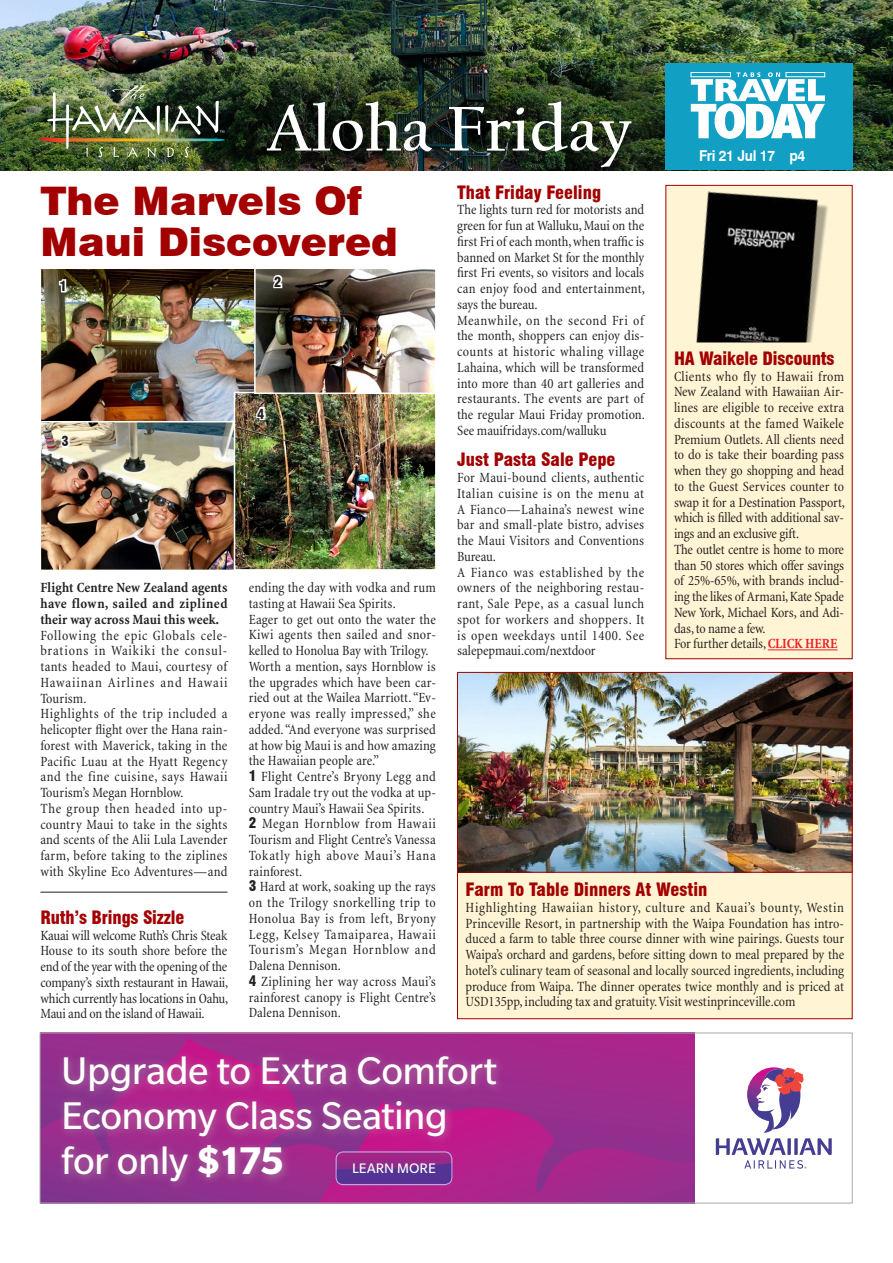
<style>
.page{position:relative;width:893px;height:1263px;background:#fff}
.page>*{position:absolute;margin:0;border:0;box-sizing:border-box;transform-origin:0 0}
.t1{font:700 65.7px "Californian FB";color:#fff}
.t2{font:42px/45px "Slate Pro";letter-spacing:-.01em;color:#fff}
.t3{font:900 39.45px/41.1px "Swiss 721 BT";color:#a30001}
.t4{font:900 condensed 18px "Swiss 721 BT";color:#a30001}
.t5{font:700 15px "Swiss 721 BT";letter-spacing:-.02em;color:#fff;scale:.92 1}
.t6{font:15px "Slate Pro";letter-spacing:.005em;color:#fff}
.t7{font:condensed 14.25px/15.8px "Minion";letter-spacing:.01em;color:#231f20}
.t8{font:condensed 14.25px/15.8px "Minion";letter-spacing:-.01em;color:#231f20}
.t9{font:700 condensed 14.25px/15.8px "Minion";letter-spacing:.015em;color:#231f20;text-align:justify}
.t10{font:900 condensed 13.5px "Swiss 721 BT";color:#231f20}
.t11{font:700 7.95px "Gill Sans";letter-spacing:.1em;color:#fff}
.s1{font-family:"Swiss 721 BT";font-weight:900}
.s2{font-weight:700;color:#ed1c24}
.s3{font-weight:700}
</style>
<div class="page">
<div style="left:665px;top:185px;width:188px;height:474px;background:#fff5d4"></div>
<div style="left:457px;top:833px;width:396px;height:186px;background:#fff5d4;border:1px solid #a30001"></div>
<img style="left:0;top:0;width:611px;height:170px">
<img style="left:611px;top:0;width:282px;height:170px">
<img style="left:40px;top:86px;width:185px;height:71px">
<div style="left:665px;top:64px;width:188px;height:106px;background:#119fc3"></div>
<svg style="left:691px;top:72px;width:134px;height:67px"></svg>
<div style="left:691px;top:72px;width:40px;height:5px;border:1px solid #fff"></div>
<div style="left:786px;top:72px;width:39px;height:5px;border:1px solid #fff"></div>
<svg style="left:42px;top:1034px;width:653px;height:65px;background:#a3288c"></svg>
<svg style="left:42px;top:1038px;width:354px;height:163px;background:#932e8d"></svg>
<svg style="left:716px;top:1067px;width:116px;height:102px"></svg>
<div style="left:55px;top:1049px;width:452px;height:142px;background:#b999a6;opacity:.66"></div>
<svg style="left:320px;top:1099px;width:375px;height:102px;background:#a12a8d"></svg>
<div style="left:40px;top:1032px;width:813px;height:171px;border:1px solid #a8a9ad"></div>
<img style="left:43px;top:270px;width:211px;height:151px">
<div style="left:40px;top:267px;width:219px;height:165px;border:2px solid #fff"></div>
<img style="left:43px;top:424px;width:191px;height:144px">
<div style="left:40px;top:421px;width:199px;height:150px;border:2px solid #fff"></div>
<img style="left:237px;top:395px;width:197px;height:173px">
<div style="left:234px;top:392px;width:203px;height:179px;border:2px solid #fff"></div>
<img style="left:257px;top:270px;width:177px;height:121px">
<div style="left:254px;top:267px;width:183px;height:127px;border:2px solid #fff"></div>
<hr style="left:768px;top:649px;width:69px;height:1px;background:#ed1c24">
<img style="left:674px;top:184px;width:164px;height:158px">
<hr style="left:40px;top:892px;width:187px;height:1px;background:#231f20">
<svg style="left:57px;top:278px;width:11px;height:16px"></svg>
<svg style="left:271px;top:272px;width:14px;height:18px"></svg>
<svg style="left:58px;top:432px;width:14px;height:18px"></svg>
<svg style="left:255px;top:397px;width:12px;height:24px"></svg>
<img style="left:459px;top:674px;width:392px;height:197px">
<div style="left:457px;top:672px;width:396px;height:201px;border:1px solid #a30001"></div>
<h1 class="t1" style="left:266px;top:92px;width:367px">Aloha Friday</h1>
<p class="t11" style="left:692px;top:146px;width:134px">Incorporating Tabs On Travel</p>
<p class="t5" style="left:699px;top:146px;width:117px">Fri 21 Jul 17 p4</p>
<h3 class="t3" style="left:40px;top:180px;width:359px">The Marvels Of<br>Maui Discovered</h3>
<p class="t10" style="left:60px;top:278px;width:9px">1</p>
<p class="t10" style="left:274px;top:274px;width:9px">2</p>
<p class="t10" style="left:62px;top:433px;width:9px">3</p>
<p class="t10" style="left:257px;top:405px;width:9px">4</p>
<p class="t9" style="left:40px;top:580px;width:189px">Flight Centre New Zealand agents have flown, sailed and ziplined their way across Maui this week.</p>
<p class="t7" style="left:40px;top:627px;width:189px">Following the epic Globals cele&shy;brations in Waikiki the consul&shy;tants headed to Maui, courtesy of<br>Hawaiinan Airlines and Hawaii<br>Tourism.<br>Highlights of the trip included a helicopter flight over the Hana rain&shy;forest with Maverick, taking in the<br>Pacific Luau at the Hyatt Regency and the fine cuisine, says Hawaii<br>Tourism’s Megan Hornblow.<br>The group then headed into up&shy;country Maui to take in the sights and scents of the Alii Lula Lavender farm, before taking to the ziplines with Skyline Eco Adventures—and</p>
<p class="t4" style="left:40px;top:906px;width:145px">Ruth’s Brings Sizzle</p>
<p class="t7" style="left:40px;top:927px;width:189px;text-align:justify">Kauai will welcome Ruth’s Chris Steak House to its south shore before the end of the year with the opening of the company’s sixth restaurant in Hawaii, which currently has locations in Oahu, Maui and on the island of Hawaii.</p>
<p class="t7" style="left:249px;top:580px;width:189px">ending the day with vodka and rum tasting at Hawaii Sea Spirits.<br>Eager to get out onto the water the<br>Kiwi agents then sailed and snor&shy;kelled to Honolua Bay with Trilogy.<br>Worth a mention, says Hornblow is the upgrades which have been car&shy;ried out at the Wailea Marriott. “Ev&shy;eryone was really impressed,” she added. “And everyone was surprised at how big Maui is and how amazing the Hawaiian people are.”<br><span class="s1">1</span> Flight Centre’s Bryony Legg and<br>Sam Iradale try out the vodka at up&shy;country Maui’s Hawaii Sea Spirits.<br><span class="s1">2</span> Megan Hornblow from Hawaii<br>Tourism and Flight Centre’s Vanessa<br>Tokatly high above Maui’s Hana rainforest.<br><span class="s1">3</span> Hard at work, soaking up the rays on the Trilogy snorkelling trip to<br>Honolua Bay is from left, Bryony<br>Legg, Kelsey Tamaiparea, Hawaii<br>Tourism’s Megan Hornblow and<br>Dalena Dennison.<br><span class="s1">4</span> Ziplining her way across Maui’s rainforest canopy is Flight Centre’s<br>Dalena Dennison.</p>
<p class="t4" style="left:457px;top:181px;width:146px">That Friday Feeling</p>
<p class="t7" style="left:457px;top:202px;width:189px">The lights turn red for motorists and green for fun at Walluku, Maui on the first Fri of each month, when traffic is banned on Market St for the monthly first Fri events, so visitors and locals can enjoy food and entertainment, says the bureau.<br>Meanwhile, on the second Fri of the month, shoppers can enjoy dis&shy;counts at historic whaling village Lahaina, which will be transformed into more than 40 art galleries and restaurants. The events are part of the regular Maui Friday promotion.<br>See mauifridays.com/walluku</p>
<p class="t4" style="left:457px;top:449px;width:160px">Just Pasta Sale Pepe</p>
<p class="t7" style="left:457px;top:470px;width:189px">For Maui-bound clients, authentic<br>Italian cuisine is on the menu at<br>A Fianco—Lahaina’s newest wine bar and small-plate bistro, advises the Maui Visitors and Conventions<br>Bureau.<br>A Fianco was established by the owners of the neighboring restau&shy;rant, Sale Pepe, as a casual lunch spot for workers and shoppers. It is open weekdays until 1400. See salepepmaui.com/nextdoor</p>
<p class="t4" style="left:674px;top:348px;width:162px">HA Waikele Discounts</p>
<p class="t8" style="left:674px;top:369px;width:172px">Clients who fly to Hawaii from<br>New Zealand with Hawaiian Air&shy;lines are eligible to receive extra discounts at the famed Waikele<br>Premium Outlets. All clients need to do is take their boarding pass when they go shopping and head to the Guest Services counter to swap it for a Destination Passport, which is filled with additional sav&shy;ings and an exclusive gift.<br>The outlet centre is home to more than 50 stores which offer savings of 25%-65%, with brands includ&shy;ing the likes of Armani, Kate Spade<br>New York, Michael Kors, and Adi&shy;das, to name a few.<br>For further details, <span class="s2">CLICK HERE</span></p>
<p class="t4" style="left:466px;top:879px;width:243px">Farm To Table Dinners At Westin</p>
<p class="t7" style="left:466px;top:900px;width:380px;text-align:justify">Highlighting Hawaiian history, culture and Kauai’s bounty, Westin Princeville Resort, in partnership with the Waipa Foundation has intro&shy;duced a farm to table three course dinner with wine pairings. Guests tour Waipa’s orchard and gardens, before sitting down to meal prepared by the hotel’s culinary team of seasonal and locally sourced ingredients, including produce from Waipa. The dinner operates twice monthly and is priced at USD135pp, including tax and gratuity. Visit westinprinceville.com</p>
<h2 class="t2" style="left:61px;top:1047px;width:437px">Upgrade to Extra Comfort<br>Economy Class Seating for only <span class="s3">$175</span></h2>
<p class="t6" style="left:352px;top:1160px;width:85px">LEARN MORE</p>
</div>
